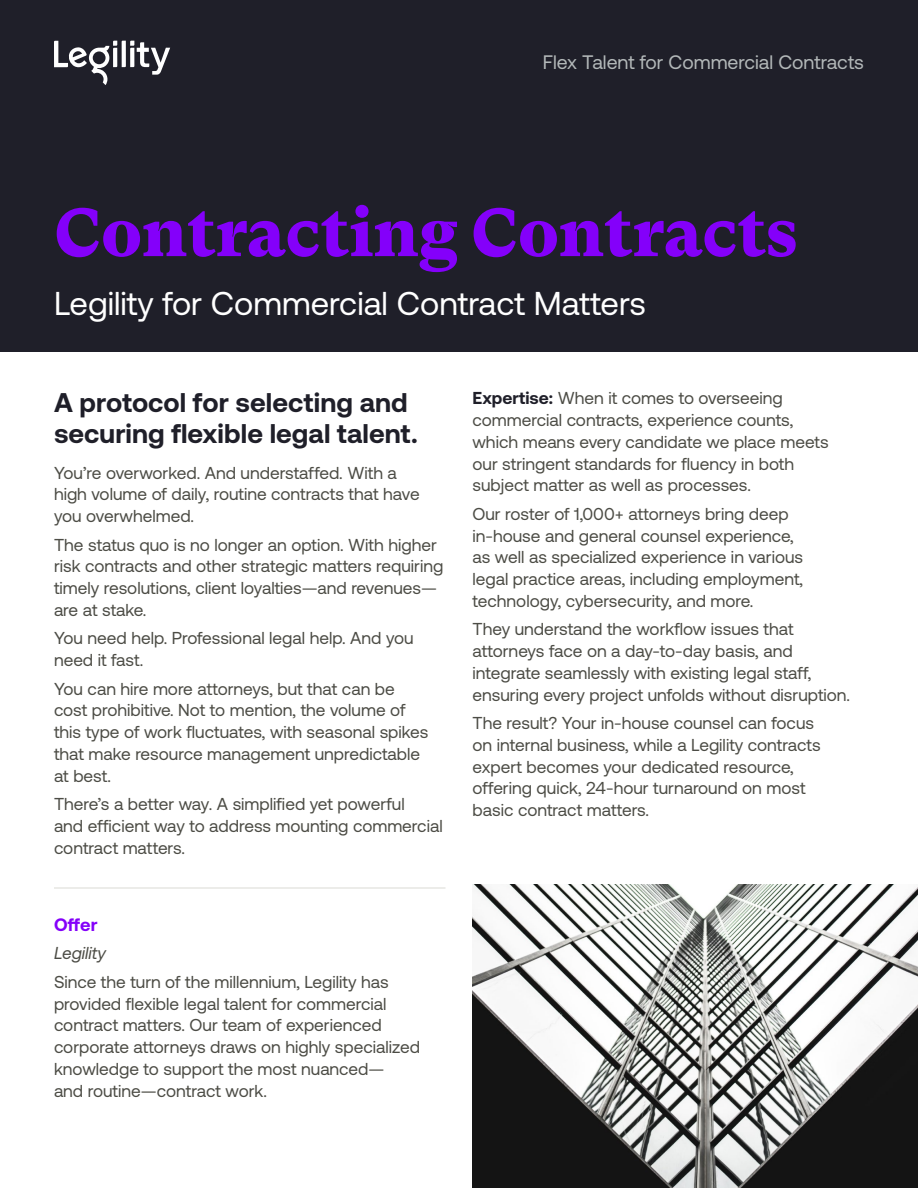
<style>
.page{position:relative;width:918px;height:1188px;background:#fff}
.page>*{position:absolute;margin:0;border:0;box-sizing:border-box;transform-origin:0 0}
.t1{font:900 67.5px "GT Super Text";color:#8400fa}
.t2{font:33px "Aeonik";color:#fff}
.t3{font:700 27px/31.5px "Aeonik";letter-spacing:.005em;color:#1f1f29}
.t4{font:19.5px "Aeonik";color:#b3b8b9}
.t5{font:700 18px "Aeonik";color:#8400fa}
.t6{font:17.25px/21.8px "Aeonik";color:#4c4c45}
.t7{font:italic 17.25px "Aeonik";color:#4c4c45}
.s1{font-weight:700;color:#1f1f29}
</style>
<div class="page">
<div style="left:0;top:0;width:918px;height:352px;background:#1f1f29"></div>
<svg style="left:54px;top:41px;width:116px;height:44px"></svg>
<hr style="left:54px;top:887px;width:392px;height:2px;background:#e6e6e2">
<img style="left:472px;top:885px;width:446px;height:303px">
<p class="t4" style="left:543px;top:55px;width:323px">Flex Talent for Commercial Contracts</p>
<h1 class="t1" style="left:54px;top:205px;width:745px">Contracting Contracts</h1>
<h2 class="t2" style="left:54px;top:292px;width:593px">Legility for Commercial Contract Matters</h2>
<h3 class="t3" style="left:54px;top:389px;width:365px">A protocol for selecting and securing flexible legal talent.</h3>
<p class="t6" style="left:54px;top:463px;width:367px">You’re overworked. And understaffed. With a high volume of daily, routine contracts that have you overwhelmed.</p>
<p class="t6" style="left:54px;top:535px;width:391px">The status quo is no longer an option. With higher risk contracts and other strategic matters requiring timely resolutions, client loyalties—and revenues— are at stake.</p>
<p class="t6" style="left:54px;top:629px;width:361px">You need help. Professional legal help. And you need it fast.</p>
<p class="t6" style="left:54px;top:679px;width:376px">You can hire more attorneys, but that can be cost prohibitive. Not to mention, the volume of this type of work fluctuates, with seasonal spikes that make resource management unpredictable at best.</p>
<p class="t6" style="left:54px;top:795px;width:390px">There’s a better way. A simplified yet powerful<br>and efficient way to address mounting commercial contract matters.</p>
<p class="t5" style="left:54px;top:918px;width:45px">Offer</p>
<p class="t7" style="left:54px;top:947px;width:53px">Legility</p>
<p class="t6" style="left:54px;top:972px;width:367px">Since the turn of the millennium, Legility has provided flexible legal talent for commercial contract matters. Our team of experienced corporate attorneys draws on highly specialized knowledge to support the most nuanced—<br>and routine—contract work.</p>
<p class="t6" style="left:472px;top:389px;width:358px"><span class="s1">Expertise:</span> When it comes to overseeing commercial contracts, experience counts, which means every candidate we place meets our stringent standards for fluency in both subject matter as well as processes.</p>
<p class="t6" style="left:473px;top:505px;width:332px">Our roster of 1,000+ attorneys bring deep in-house and general counsel experience, as well as specialized experience in various legal practice areas, including employment, technology, cybersecurity, and more.</p>
<p class="t6" style="left:473px;top:620px;width:379px">They understand the workflow issues that attorneys face on a day-to-day basis, and integrate seamlessly with existing legal staff, ensuring every project unfolds without disruption.</p>
<p class="t6" style="left:473px;top:714px;width:350px">The result? Your in-house counsel can focus on internal business, while a Legility contracts expert becomes your dedicated resource, offering quick, 24-hour turnaround on most basic contract matters.</p>
</div>
